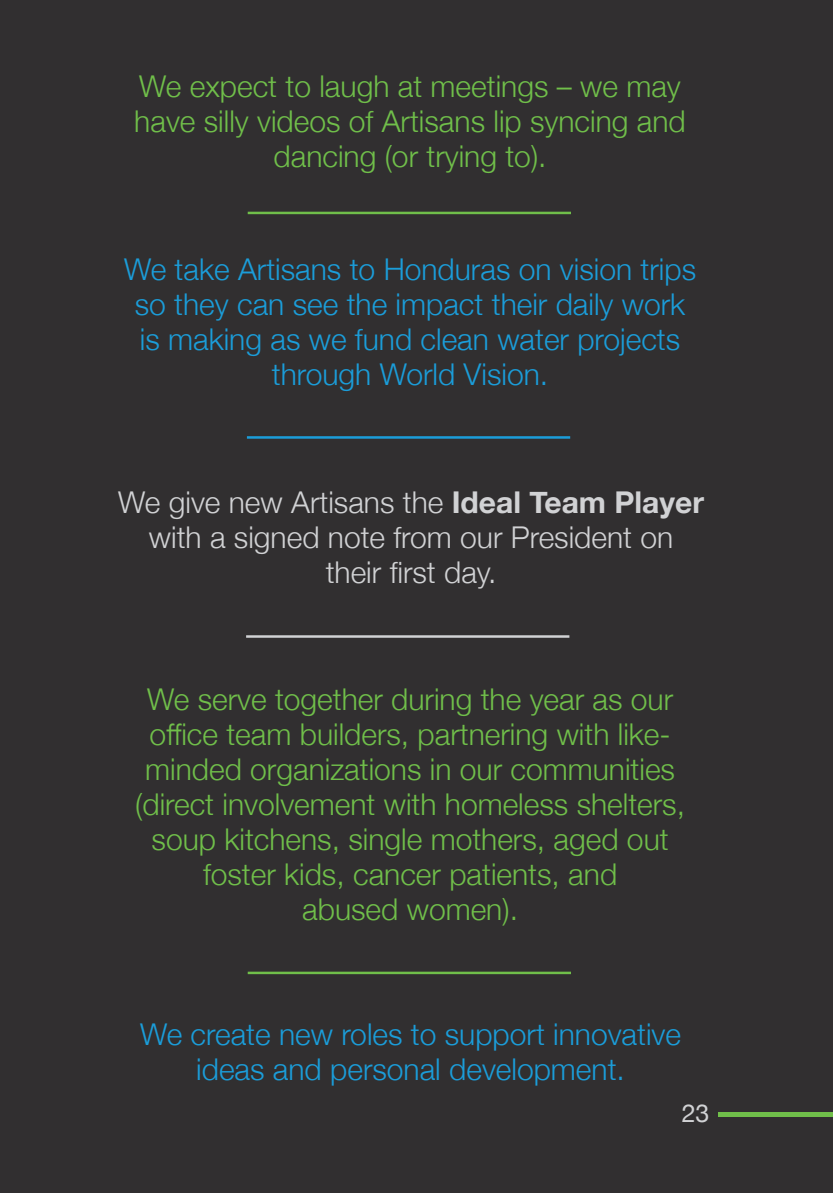
<style>
.page{position:relative;width:833px;height:1193px;background:#fff}
.page>*{position:absolute;margin:0;border:0;box-sizing:border-box;transform-origin:0 0}
.t1{font:300 30px/35px "Helvetica Neue";color:#70bf4a;text-align:center}
.t2{font:300 30px/35px "Helvetica Neue";color:#1b9dd9;text-align:center}
.t3{font:300 30px/35px "Helvetica Neue";color:#d1d2d4;text-align:center}
.t4{font:25px "Helvetica Neue";color:#d1d2d4}
.s1{font-weight:700}
</style>
<div class="page">
<div style="left:0;top:0;width:832px;height:1192px;background:#312f30"></div>
<hr style="left:718px;top:1112px;width:114px;height:4px;background:#70bf4a">
<hr style="left:248px;top:212px;width:323px;height:2px;background:#70bf4a">
<hr style="left:248px;top:971px;width:323px;height:3px;background:#70bf4a">
<hr style="left:247px;top:436px;width:323px;height:3px;background:#1b9dd9">
<hr style="left:246px;top:635px;width:323px;height:3px;background:#d1d2d4">
<p class="t1" style="left:134px;top:66px;width:553px">We expect to laugh at meetings – we may have silly videos of Artisans lip syncing and dancing (or trying to).</p>
<p class="t2" style="left:124px;top:249px;width:573px">We take Artisans to Honduras on vision trips so they can see the impact their daily work is making as we fund clean water projects through World Vision.</p>
<p class="t3" style="left:118px;top:482px;width:587px">We give new Artisans the <span class="s1">Ideal Team Player </span>with a signed note from our President on their first day.</p>
<p class="t1" style="left:135px;top:679px;width:551px">We serve together during the year as our office team builders, partnering with like&shy;minded organizations in our communities (direct involvement with homeless shelters, soup kitchens, single mothers, aged out foster kids, cancer patients, and<br>abused women).</p>
<p class="t2" style="left:140px;top:1014px;width:542px">We create new roles to support innovative ideas and personal development.</p>
<p class="t4" style="left:681px;top:1095px;width:29px">23</p>
</div>
